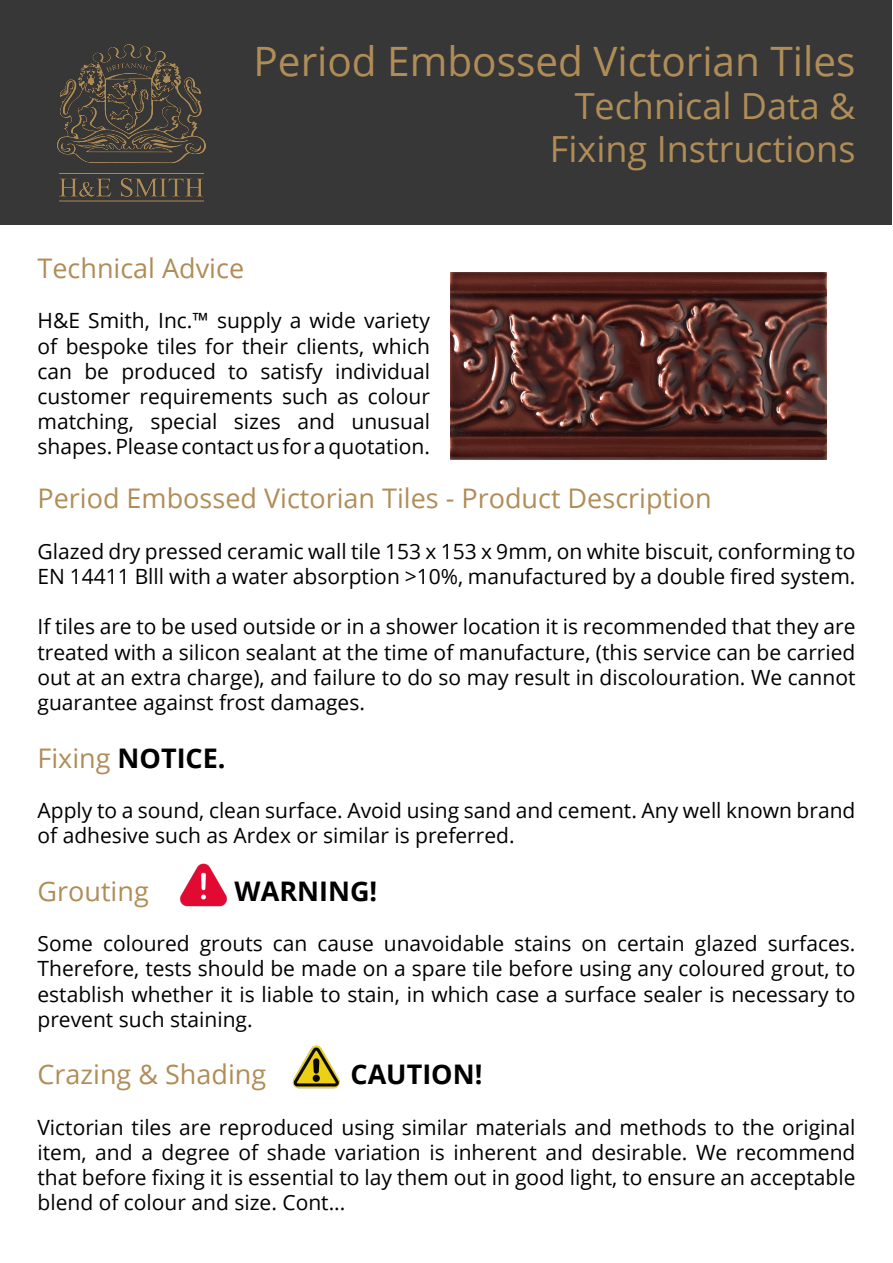
<style>
.page{position:relative;width:893px;height:1263px;background:#fff}
.page>*{position:absolute;margin:0;border:0;box-sizing:border-box;transform-origin:0 0}
.t1{font:40.5px "Open Sans";color:#b08d57}
.t2{font:36px "Open Sans";color:#b08d57}
.t3{font:27px "Open Sans";color:#b08d57}
.t4{font:700 27px "Open Sans";color:#000}
.t5{font:21px/25.2px "Open Sans";color:#000;text-align:justify}
.s1{font-weight:400;color:#b08d57}
</style>
<div class="page">
<div style="left:1px;top:1px;width:891px;height:224px;background:#373737"></div>
<img style="left:57px;top:44px;width:149px;height:158px">
<img style="left:450px;top:273px;width:377px;height:186px">
<img style="left:180px;top:863px;width:47px;height:44px">
<img style="left:292px;top:1045px;width:48px;height:44px">
<p class="t1" style="left:254px;top:34px;width:603px">Period Embossed Victorian Tiles</p>
<p class="t2" style="left:575px;top:81px;width:282px">Technical Data &amp;</p>
<p class="t2" style="left:550px;top:125px;width:307px">Fixing Instructions</p>
<p class="t3" style="left:38px;top:250px;width:208px">Technical Advice</p>
<p class="t5" style="left:38px;top:308px;width:394px">H&amp;E Smith, Inc.™ supply a wide variety of bespoke tiles for their clients, which can be produced to satisfy individual customer requirements such as colour matching, special sizes and unusual shapes. Please contact us for a quotation.</p>
<p class="t3" style="left:38px;top:480px;width:676px">Period Embossed Victorian Tiles - Product Description</p>
<p class="t5" style="left:38px;top:538px;width:819px">Glazed dry pressed ceramic wall tile 153 x 153 x 9mm, on white biscuit, conforming to<br>EN 14411 Blll with a water absorption &gt;10%, manufactured by a double fired system.</p>
<p class="t5" style="left:38px;top:614px;width:819px">If tiles are to be used outside or in a shower location it is recommended that they are treated with a silicon sealant at the time of manufacture, (this service can be carried out at an extra charge), and failure to do so may result in discolouration. We cannot guarantee against frost damages.</p>
<p class="t4" style="left:38px;top:739px;width:190px"><span class="s1">Fixing</span> NOTICE.</p>
<p class="t5" style="left:38px;top:797px;width:819px">Apply to a sound, clean surface. Avoid using sand and cement. Any well known brand of adhesive such as Ardex or similar is preferred.</p>
<p class="t3" style="left:38px;top:872px;width:113px">Grouting</p>
<p class="t4" style="left:235px;top:872px;width:144px">WARNING!</p>
<p class="t5" style="left:38px;top:930px;width:819px">Some coloured grouts can cause unavoidable stains on certain glazed surfaces.<br>Therefore, tests should be made on a spare tile before using any coloured grout, to establish whether it is liable to stain, in which case a surface sealer is necessary to prevent such staining.</p>
<p class="t3" style="left:38px;top:1056px;width:230px">Crazing &amp; Shading</p>
<p class="t4" style="left:350px;top:1055px;width:133px">CAUTION!</p>
<p class="t5" style="left:38px;top:1114px;width:819px">Victorian tiles are reproduced using similar materials and methods to the original item, and a degree of shade variation is inherent and desirable. We recommend that before fixing it is essential to lay them out in good light, to ensure an acceptable blend of colour and size. Cont...</p>
</div>
